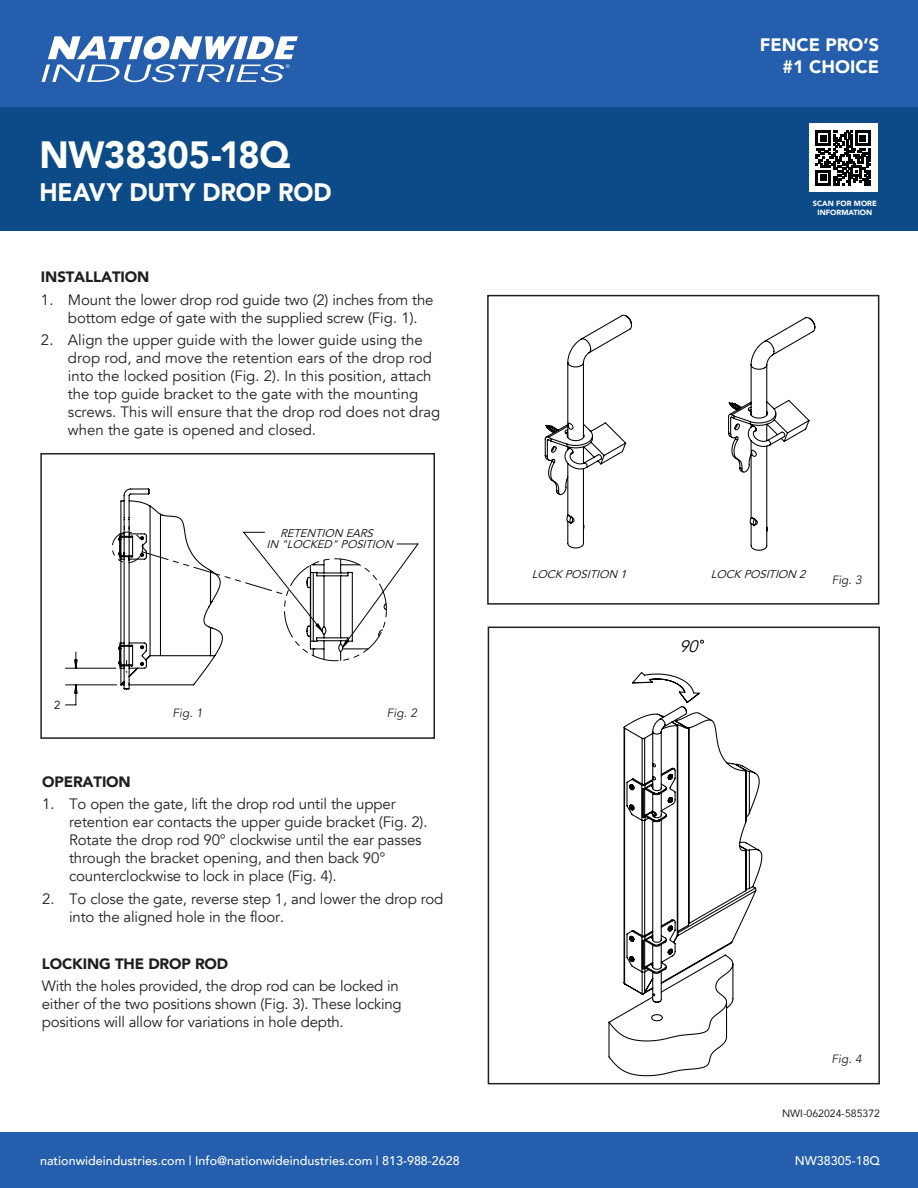
<style>
.page{position:relative;width:918px;height:1188px;background:#fff}
.page>*{position:absolute;margin:0;border:0;box-sizing:border-box;transform-origin:0 0}
.t1{font:900 37.95px "Avenir";letter-spacing:-.005em;color:#fff;scale:.95 1}
.t2{font:900 25.2px "Avenir";color:#fff;scale:.95 1}
.t3{font:900 18px/21.6px "Avenir";color:#fff;text-align:right}
.t4{font:italic 16.5px "Avenir";color:#050504}
.t5{font:15px/18px "Avenir";letter-spacing:-.01em;color:#231f20}
.t6{font:900 15px "Avenir";letter-spacing:-.01em;color:#211d1e}
.t7{font:500 12.6px "Avenir";color:#fff}
.t8{font:italic 12px "Avenir";color:#231f20}
.t9{font:11.55px "Avenir";color:#050504}
.t10{font:italic 11.25px/11.6px "Avenir";color:#050504;text-align:center}
.t11{font:10.5px "Avenir";color:#231f20}
.t12{font:900 7.5px/9px "Avenir";color:#fff;text-align:center}
</style>
<div class="page">
<div style="left:0;top:0;width:918px;height:217px;background:#245eac"></div>
<div style="left:0;top:1133px;width:918px;height:55px;background:#245eac"></div>
<svg style="left:42px;top:36px;width:256px;height:46px"></svg>
<div style="left:0;top:108px;width:918px;height:123px;background:#0c4b88"></div>
<svg style="left:65px;top:488px;width:354px;height:218px"></svg>
<div style="left:40px;top:453px;width:395px;height:286px;border:2px solid #231f20"></div>
<svg style="left:700px;top:639px;width:4px;height:5px"></svg>
<svg style="left:608px;top:672px;width:155px;height:405px"></svg>
<div style="left:488px;top:627px;width:392px;height:457px;border:2px solid #231f20"></div>
<div style="left:487px;top:295px;width:392px;height:310px;border:2px solid #231f20"></div>
<svg style="left:544px;top:314px;width:89px;height:235px"></svg>
<svg style="left:728px;top:317px;width:88px;height:234px"></svg>
<div style="left:809px;top:124px;width:68px;height:68px;background:#fff"></div>
<svg style="left:816px;top:130px;width:55px;height:55px"></svg>
<div style="left:820px;top:174px;width:7px;height:7px;background:#000"></div>
<h1 class="t1" style="left:39px;top:122px;width:265px">NW38305-18Q</h1>
<h2 class="t2" style="left:39px;top:171px;width:309px">HEAVY DUTY DROP ROD</h2>
<p class="t6" style="left:41px;top:264px;width:110px">INSTALLATION</p>
<p class="t5" style="left:68px;top:291px;width:367px;text-indent:-27px">1. Mount the lower drop rod guide two (2) inches from the bottom edge of gate with the supplied screw (Fig. 1).</p>
<p class="t5" style="left:68px;top:331px;width:374px;text-indent:-27px">2. Align the upper guide with the lower guide using the drop rod, and move the retention ears of the drop rod into the locked position (Fig. 2). In this position, attach the top guide bracket to the gate with the mounting screws. This will ensure that the drop rod does not drag when the gate is opened and closed.</p>
<p class="t9" style="left:54px;top:698px;width:8px">2</p>
<p class="t10" style="left:266px;top:527px;width:132px">RETENTION EARS<br>IN "LOCKED"POSITION</p>
<p class="t8" style="left:173px;top:706px;width:32px">Fig. 1</p>
<p class="t8" style="left:387px;top:706px;width:32px">Fig. 2</p>
<p class="t6" style="left:42px;top:769px;width:90px">OPERATION</p>
<p class="t5" style="left:69px;top:796px;width:360px;text-indent:-27px">1. To open the gate, lift the drop rod until the upper retention ear contacts the upper guide bracket (Fig. 2).<br>Rotate the drop rod 90° clockwise until the ear passes through the bracket opening, and then back 90° counterclockwise to lock in place (Fig. 4).</p>
<p class="t5" style="left:69px;top:890px;width:376px;text-indent:-27px">2. To close the gate, reverse step 1, and lower the drop rod into the aligned hole in the floor.</p>
<p class="t6" style="left:42px;top:951px;width:188px">LOCKING THE DROP ROD</p>
<p class="t5" style="left:42px;top:978px;width:361px">With the holes provided, the drop rod can be locked in either of the two positions shown (Fig. 3). These locking positions will allow for variations in hole depth.</p>
<p class="t7" style="left:40px;top:1150px;width:421px">nationwideindustries.com | Info@nationwideindustries.com | 813-988-2628</p>
<p class="t3" style="left:760px;top:34px;width:121px">FENCE PRO’S #1 CHOICE</p>
<p class="t12" style="left:813px;top:199px;width:66px">SCAN FOR MORE<br>INFORMATION</p>
<p class="t10" style="left:532px;top:569px;width:100px">LOCK POSITION 1</p>
<p class="t10" style="left:711px;top:569px;width:100px">LOCK POSITION 2</p>
<p class="t4" style="left:679px;top:636px;width:25px">90</p>
<p class="t8" style="left:832px;top:573px;width:32px">Fig. 3</p>
<p class="t8" style="left:831px;top:1052px;width:32px">Fig. 4</p>
<p class="t11" style="left:782px;top:1105px;width:100px">NWI-062024-585372</p>
<p class="t7" style="left:795px;top:1150px;width:87px">NW38305-18Q</p>
</div>
